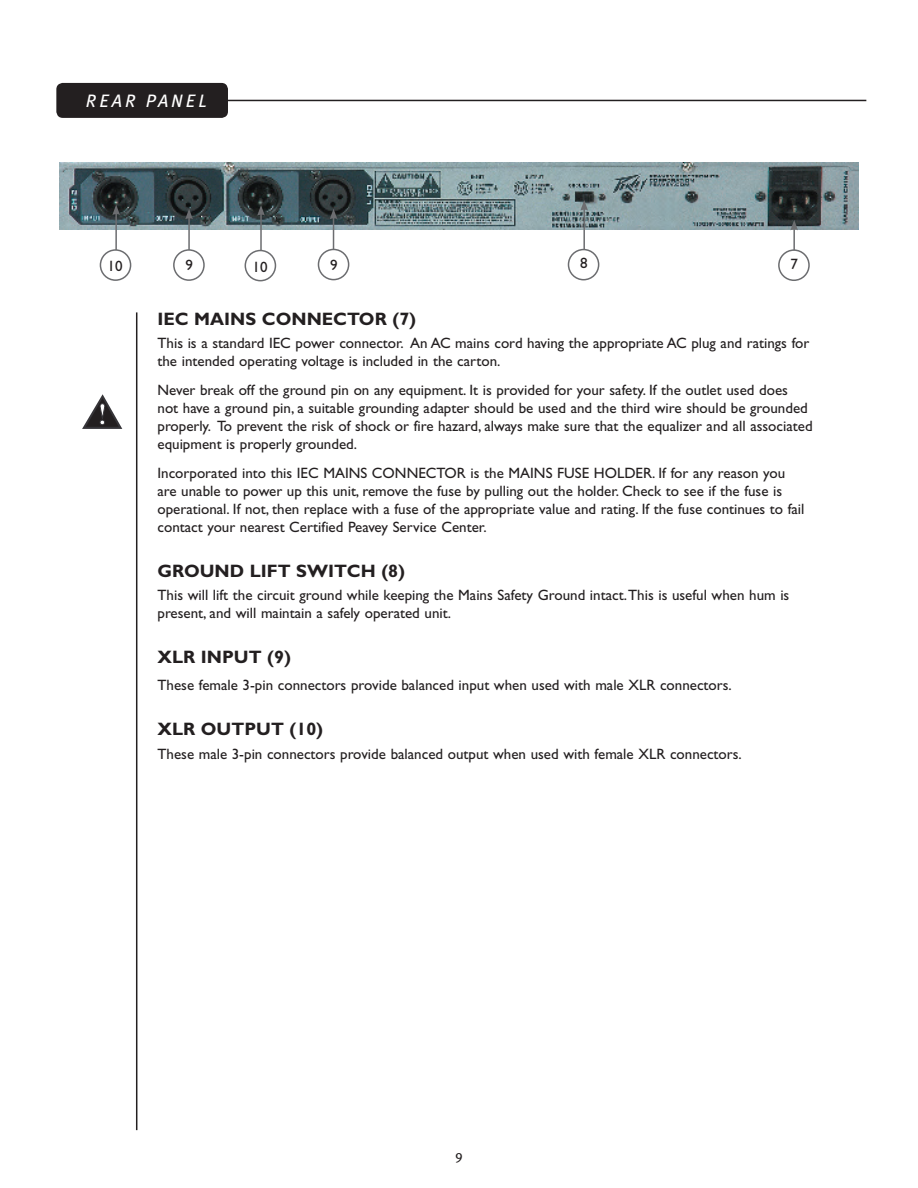
<style>
.page{position:relative;width:918px;height:1188px;background:#fff}
.page>*{position:absolute;margin:0;border:0;box-sizing:border-box;transform-origin:0 0}
.t1{font:700 18px "Gill Sans";color:#231f20}
.t2{font:italic 18px "Meta Plus Book Caps";letter-spacing:.17em;color:#fff}
.t3{font:15px/18px "Gill Sans";color:#231f20}
.t4{font:13.5px "Meta Plus";color:#231f20}
</style>
<div class="page">
<hr style="left:136px;top:312px;width:1px;height:818px;background:#231f20">
<hr style="left:191px;top:100px;width:675px;height:1px;background:#231f20">
<div style="left:56px;top:83px;width:172px;height:35px;background:#231f20"></div>
<svg style="left:82px;top:394px;width:40px;height:35px"></svg>
<img style="left:60px;top:162px;width:798px;height:68px">
<hr style="left:793px;top:228px;width:2px;height:37px;background:#6c6d70">
<svg style="left:790px;top:220px;width:8px;height:10px"></svg>
<div style="left:779px;top:250px;width:30px;height:30px;background:#fff;border-radius:50%"></div>
<div style="left:778px;top:249px;width:32px;height:32px;border:2px solid #6c6d70;border-radius:50%"></div>
<hr style="left:583px;top:208px;width:2px;height:57px;background:#6c6d70">
<svg style="left:580px;top:200px;width:8px;height:11px"></svg>
<div style="left:569px;top:250px;width:30px;height:30px;background:#fff;border-radius:50%"></div>
<div style="left:568px;top:249px;width:31px;height:31px;border:2px solid #6c6d70;border-radius:50%"></div>
<hr style="left:260px;top:213px;width:2px;height:53px;background:#6c6d70">
<svg style="left:257px;top:205px;width:8px;height:11px"></svg>
<div style="left:245px;top:251px;width:30px;height:30px;background:#fff;border-radius:50%"></div>
<div style="left:245px;top:250px;width:31px;height:31px;border:2px solid #6c6d70;border-radius:50%"></div>
<hr style="left:115px;top:213px;width:2px;height:53px;background:#6c6d70">
<svg style="left:112px;top:205px;width:8px;height:10px"></svg>
<div style="left:100px;top:250px;width:31px;height:30px;background:#fff;border-radius:50%"></div>
<div style="left:100px;top:249px;width:31px;height:32px;border:2px solid #6c6d70;border-radius:50%"></div>
<hr style="left:188px;top:217px;width:2px;height:53px;background:#6c6d70">
<svg style="left:185px;top:209px;width:8px;height:10px"></svg>
<div style="left:174px;top:250px;width:30px;height:30px;background:#fff;border-radius:50%"></div>
<div style="left:173px;top:249px;width:32px;height:32px;border:2px solid #6c6d70;border-radius:50%"></div>
<hr style="left:333px;top:217px;width:1px;height:53px;background:#6c6d70">
<svg style="left:330px;top:209px;width:7px;height:10px"></svg>
<div style="left:318px;top:249px;width:31px;height:31px;background:#fff;border-radius:50%"></div>
<div style="left:318px;top:249px;width:31px;height:31px;border:2px solid #6c6d70;border-radius:50%"></div>
<p class="t2" style="left:86px;top:90px;width:123px">REAR PANEL</p>
<p class="t3" style="left:108px;top:257px;width:16px">10</p>
<p class="t3" style="left:186px;top:256px;width:9px">9</p>
<p class="t3" style="left:253px;top:257px;width:16px">10</p>
<p class="t3" style="left:330px;top:256px;width:9px">9</p>
<p class="t3" style="left:580px;top:254px;width:9px">8</p>
<p class="t3" style="left:791px;top:255px;width:9px">7</p>
<p class="t1" style="left:158px;top:308px;width:260px">IEC MAINS CONNECTOR (7)</p>
<p class="t3" style="left:158px;top:334px;width:654px">This is a standard IEC power connector. An AC mains cord having the appropriate AC plug and ratings for the intended operating voltage is included in the carton.</p>
<p class="t3" style="left:158px;top:381px;width:657px">Never break off the ground pin on any equipment. It is provided for your safety. If the outlet used does<br>not have a ground pin, a suitable grounding adapter should be used and the third wire should be grounded properly. To prevent the risk of shock or fire hazard, always make sure that the equalizer and all associated equipment is properly grounded.</p>
<p class="t3" style="left:158px;top:464px;width:649px">Incorporated into this IEC MAINS CONNECTOR is the MAINS FUSE HOLDER. If for any reason you are unable to power up this unit, remove the fuse by pulling out the holder. Check to see if the fuse is operational. If not, then replace with a fuse of the appropriate value and rating. If the fuse continues to fail contact your nearest Certified Peavey Service Center.</p>
<p class="t1" style="left:158px;top:560px;width:249px">GROUND LIFT SWITCH (8)</p>
<p class="t3" style="left:158px;top:586px;width:633px">This will lift the circuit ground while keeping the Mains Safety Ground intact. This is useful when hum is present, and will maintain a safely operated unit.</p>
<p class="t1" style="left:158px;top:647px;width:135px">XLR INPUT (9)</p>
<p class="t3" style="left:158px;top:676px;width:576px">These female 3-pin connectors provide balanced input when used with male XLR connectors.</p>
<p class="t1" style="left:158px;top:719px;width:167px">XLR OUTPUT (10)</p>
<p class="t3" style="left:158px;top:745px;width:586px">These male 3-pin connectors provide balanced output when used with female XLR connectors.</p>
<p class="t4" style="left:455px;top:1147px;width:9px">9</p>
</div>
